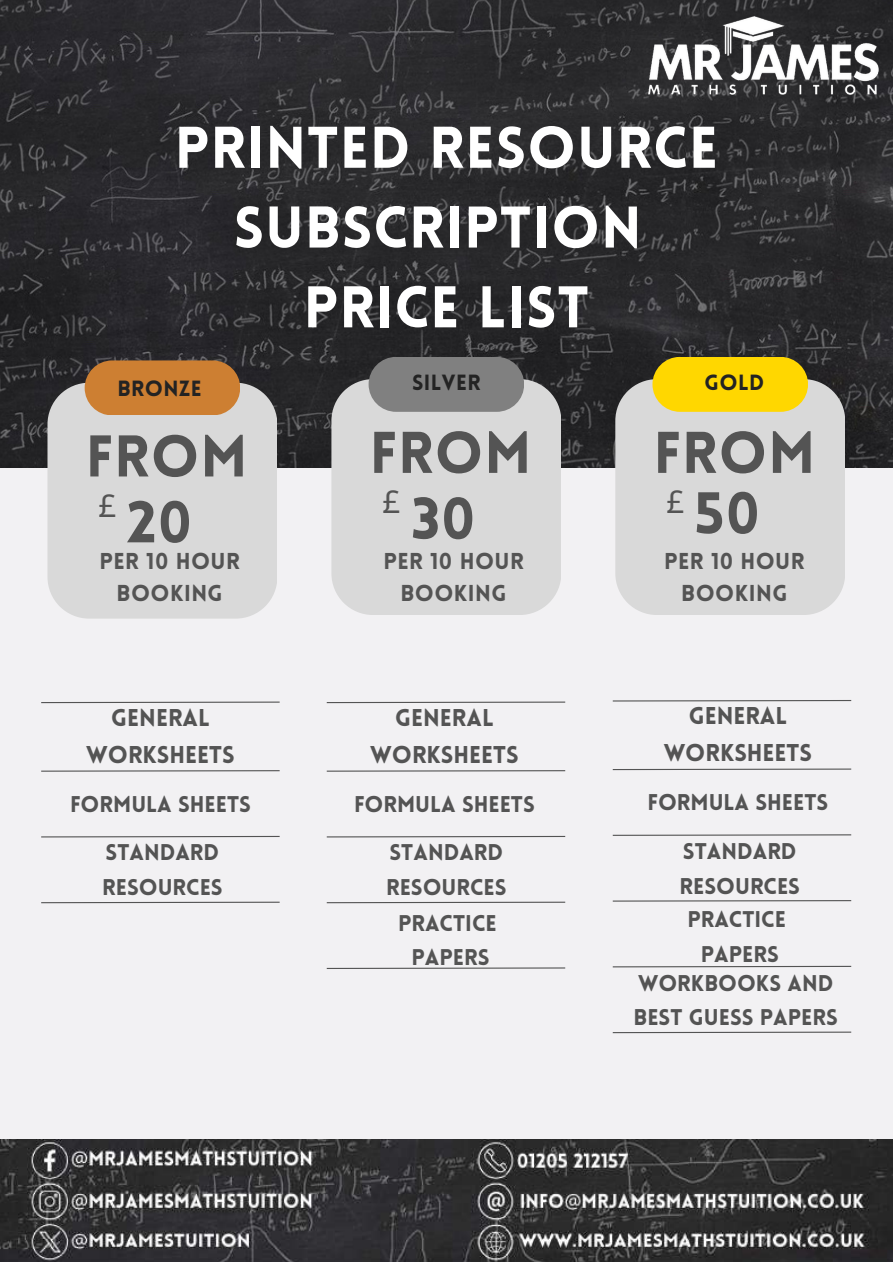
<style>
.page{position:relative;width:893px;height:1263px;background:#fff}
.page>*{position:absolute;margin:0;border:0;box-sizing:border-box;transform-origin:0 0}
.t1{font:900 57.45px/79.8px "Lovelo";letter-spacing:.02em;color:#fff;text-align:center}
.t2{font:900 57.45px "Lovelo";letter-spacing:.02em;color:#545454}
.t3{font:31.5px "Noto Sans";color:#545454}
.t4{font:900 23.7px/37px "Lovelo";color:#545454;text-align:center}
.t5{font:900 22.5px/31.5px "Lovelo";letter-spacing:.02em;color:#545454;text-align:center}
.t6{font:900 22.2px/48.3px "Lovelo";color:#545454;text-align:center}
.t7{font:900 21.45px "Lovelo";letter-spacing:.02em;color:#232323}
</style>
<div class="page">
<div style="left:0;top:0;width:892px;height:1262px;background:#f2f1f3"></div>
<img style="left:0;top:0;width:892px;height:467px">
<svg style="left:41px;top:701px;width:239px;height:3px"></svg>
<svg style="left:41px;top:770px;width:239px;height:2px"></svg>
<svg style="left:41px;top:835px;width:239px;height:3px"></svg>
<svg style="left:41px;top:901px;width:239px;height:3px"></svg>
<svg style="left:326px;top:701px;width:240px;height:3px"></svg>
<svg style="left:326px;top:770px;width:240px;height:2px"></svg>
<svg style="left:326px;top:835px;width:240px;height:3px"></svg>
<svg style="left:326px;top:901px;width:240px;height:3px"></svg>
<svg style="left:326px;top:967px;width:240px;height:2px"></svg>
<svg style="left:612px;top:700px;width:240px;height:2px"></svg>
<svg style="left:612px;top:768px;width:240px;height:3px"></svg>
<svg style="left:612px;top:834px;width:240px;height:2px"></svg>
<svg style="left:612px;top:900px;width:240px;height:2px"></svg>
<svg style="left:612px;top:965px;width:240px;height:3px"></svg>
<svg style="left:612px;top:1031px;width:240px;height:3px"></svg>
<div style="left:47px;top:383px;width:230px;height:236px;background:#d9d9d9"></div>
<div style="left:85px;top:360px;width:155px;height:55px;background:#cd7f32;border-radius:27px"></div>
<div style="left:331px;top:379px;width:230px;height:236px;background:#d9d9d9"></div>
<div style="left:368px;top:357px;width:156px;height:55px;background:#808080;border-radius:27px"></div>
<div style="left:615px;top:379px;width:229px;height:236px;background:#d9d9d9"></div>
<div style="left:652px;top:357px;width:155px;height:55px;background:#ffd700;border-radius:27px"></div>
<img style="left:0;top:1140px;width:892px;height:122px">
<img style="left:626px;top:0;width:266px;height:193px">
<h1 class="t1" style="left:175px;top:109px;width:544px">PRINTED RESOURCE<br>SUBSCRIPTION<br>PRICE LIST</h1>
<p class="t7" style="left:117px;top:375px;width:86px">BRONZE</p>
<p class="t7" style="left:412px;top:369px;width:70px">SILVER</p>
<p class="t7" style="left:704px;top:369px;width:61px">GOLD</p>
<h1 class="t2" style="left:86px;top:420px;width:163px">FROM</h1>
<h1 class="t2" style="left:369px;top:417px;width:163px">FROM</h1>
<h1 class="t2" style="left:653px;top:417px;width:163px">FROM</h1>
<h2 class="t3" style="left:99px;top:483px;width:19px">£</h2>
<h1 class="t2" style="left:127px;top:486px;width:67px">20</h1>
<h2 class="t3" style="left:382px;top:479px;width:19px">£</h2>
<h1 class="t2" style="left:411px;top:483px;width:66px">30</h1>
<h2 class="t3" style="left:666px;top:479px;width:19px">£</h2>
<h1 class="t2" style="left:694px;top:477px;width:67px">50</h1>
<p class="t5" style="left:99px;top:546px;width:142px">PER 10 HOUR<br>BOOKING</p>
<p class="t5" style="left:383px;top:546px;width:142px">PER 10 HOUR<br>BOOKING</p>
<p class="t5" style="left:664px;top:546px;width:142px">PER 10 HOUR<br>BOOKING</p>
<p class="t4" style="left:86px;top:699px;width:150px">GENERAL<br>WORKSHEETS</p>
<p class="t6" style="left:70px;top:780px;width:182px">FORMULA SHEETS<br>STANDARD</p>
<p class="t6" style="left:102px;top:864px;width:122px">RESOURCES</p>
<p class="t4" style="left:370px;top:699px;width:150px">GENERAL<br>WORKSHEETS</p>
<p class="t6" style="left:354px;top:780px;width:182px">FORMULA SHEETS<br>STANDARD</p>
<p class="t6" style="left:386px;top:864px;width:122px">RESOURCES</p>
<p class="t6" style="left:398px;top:906px;width:100px;line-height:34.8px">PRACTICE<br>PAPERS</p>
<p class="t4" style="left:663px;top:698px;width:150px">GENERAL<br>WORKSHEETS</p>
<p class="t6" style="left:647px;top:779px;width:182px">FORMULA SHEETS<br>STANDARD</p>
<p class="t6" style="left:679px;top:869px;width:122px;line-height:34.2px">RESOURCES<br>PRACTICE<br>PAPERS</p>
<p class="t6" style="left:633px;top:966px;width:206px;line-height:34.8px;text-align:left">WORKBOOKS AND<br>BEST GUESS PAPERS</p>
</div>
